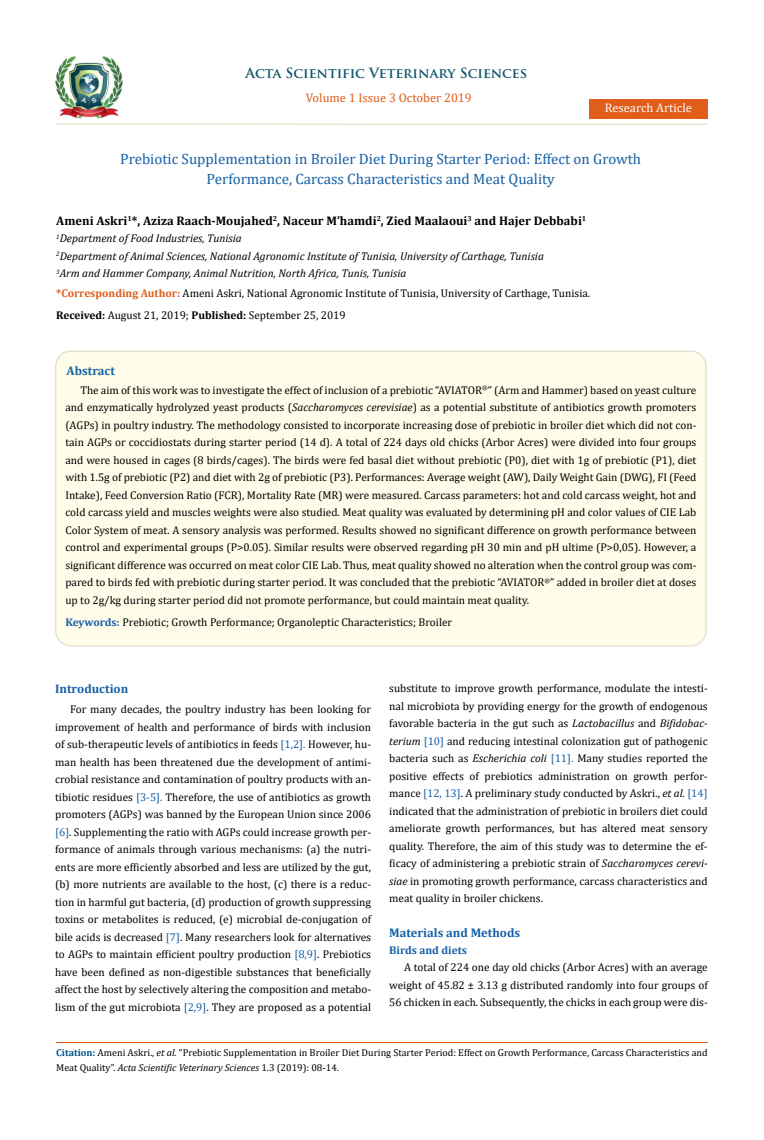
<style>
.page{position:relative;width:764px;height:1140px;background:#fff}
.page>*{position:absolute;margin:0;border:0;box-sizing:border-box;transform-origin:0 0}
.t1{font:15px/20px "Cambria";color:#1560a6;text-align:center}
.t2{font:700 13.75px "Trajan Pro";color:#0e546a}
.t3{font:700 12.5px "Cambria";color:#000}
.t4{font:700 12.5px "Cambria";color:#1560a6}
.t5{font:12.5px "Cambria";color:#e05d1a}
.t6{font:12.5px "Cambria";color:#fff}
.t7{font:11.25px/17.5px "Cambria";color:#000;text-align:justify}
.t8{font:italic 11.25px/17.5px "Cambria";color:#000}
.t9{font:700 11.25px "Cambria";color:#1560a6}
.t10{font:10px/15px "Cambria";color:#000}
.s1{font-weight:700;color:#e05d1a}
.s2{font-weight:700}
.s3{font-style:italic}
.s4{font-weight:700;color:#1560a6}
.s5{color:#1560a6}
.s6{font-weight:700;color:#035089}
</style>
<div class="page">
<img style="left:56px;top:57px;width:66px;height:61px">
<div style="left:589px;top:99px;width:118px;height:20px;background:#e05d1a"></div>
<div style="left:56px;top:351px;width:650px;height:295px;background:#fffde9;border-radius:15px"></div>
<hr style="left:56px;top:123px;width:651px;height:2px;background:#e0dfcd">
<hr style="left:56px;top:1042px;width:651px;height:1px;background:#e05d1a">
<p class="t2" style="left:245px;top:64px;width:283px">Acta Scientific Veterinary Sciences</p>
<p class="t5" style="left:306px;top:91px;width:167px">Volume 1 Issue 3 October 2019</p>
<p class="t6" style="left:605px;top:100px;width:89px">Research Article</p>
<h1 class="t1" style="left:120px;top:149px;width:522px">Prebiotic Supplementation in Broiler Diet During Starter Period: Effect on Growth<br>Performance, Carcass Characteristics and Meat Quality</h1>
<p class="t3" style="left:56px;top:212px;width:531px">Ameni Askri<sup>1</sup>*, Aziza Raach-Moujahed<sup>2</sup>, Naceur M’hamdi<sup>2</sup>, Zied Maalaoui<sup>3</sup> and Hajer Debbabi<sup>1</sup></p>
<p class="t8" style="left:56px;top:229px;width:489px"><sup>1</sup>Department of Food Industries, Tunisia<br><sup>2</sup>Department of Animal Sciences, National Agronomic Institute of Tunisia, University of Carthage, Tunisia<br><sup>3</sup>Arm and Hammer Company, Animal Nutrition, North Africa, Tunis, Tunisia</p>
<p class="t7" style="left:56px;top:285px;width:535px"><span class="s1">*Corresponding Author:</span> Ameni Askri, National Agronomic Institute of Tunisia, University of Carthage, Tunisia.</p>
<p class="t7" style="left:56px;top:306px;width:291px"><span class="s2">Received:</span> August 21, 2019; <span class="s2">Published:</span> September 25, 2019</p>
<p class="t4" style="left:67px;top:361px;width:50px">Abstract</p>
<p class="t7" style="left:65px;top:381px;width:632px;text-indent:15px">The aim of this work was to investigate the effect of inclusion of a prebiotic “AVIATOR<sup>®</sup>” (Arm and Hammer) based on yeast culture and enzymatically hydrolyzed yeast products (<span class="s3">Saccharomyces cerevisiae</span>) as a potential substitute of antibiotics growth promoters (AGPs) in poultry industry. The methodology consisted to incorporate increasing dose of prebiotic in broiler diet which did not con&shy;tain AGPs or coccidiostats during starter period (14 d). A total of 224 days old chicks (Arbor Acres) were divided into four groups and were housed in cages (8 birds/cages). The birds were fed basal diet without prebiotic (P0), diet with 1g of prebiotic (P1), diet with 1.5g of prebiotic (P2) and diet with 2g of prebiotic (P3). Performances: Average weight (AW), Daily Weight Gain (DWG), FI (Feed Intake), Feed Conversion Ratio (FCR), Mortality Rate (MR) were measured. Carcass parameters: hot and cold carcass weight, hot and cold carcass yield and muscles weights were also studied. Meat quality was evaluated by determining pH and color values of CIE Lab Color System of meat. A sensory analysis was performed. Results showed no significant difference on growth performance between control and experimental groups (P&gt;0.05). Similar results were observed regarding pH 30 min and pH ultime (P&gt;0,05). However, a significant difference was occurred on meat color CIE Lab. Thus, meat quality showed no alteration when the control group was com&shy;pared to birds fed with prebiotic during starter period. It was concluded that the prebiotic “AVIATOR<sup>®</sup>” added in broiler diet at doses up to 2g/kg during starter period did not promote performance, but could maintain meat quality.</p>
<p class="t7" style="left:65px;top:614px;width:388px"><span class="s4">Keywords:</span> Prebiotic; Growth Performance; Organoleptic Characteristics; Broiler</p>
<p class="t4" style="left:55px;top:680px;width:75px">Introduction</p>
<p class="t7" style="left:55px;top:701px;width:317px;text-indent:15px">For many decades, the poultry industry has been looking for improvement of health and performance of birds with inclusion of sub-therapeutic levels of antibiotics in feeds <span class="s5">[1,2].</span> However, hu&shy;man health has been threatened due the development of antimi&shy;crobial resistance and contamination of poultry products with an&shy;tibiotic residues <span class="s5">[3-5].</span> Therefore, the use of antibiotics as growth promoters (AGPs) was banned by the European Union since 2006 <span class="s5">[6]</span>. Supplementing the ratio with AGPs could increase growth per&shy;formance of animals through various mechanisms: (a) the nutri&shy;ents are more efficiently absorbed and less are utilized by the gut, (b) more nutrients are available to the host, (c) there is a reduc&shy;tion in harmful gut bacteria, (d) production of growth suppressing toxins or metabolites is reduced, (e) microbial de-conjugation of bile acids is decreased <span class="s5">[7]</span>. Many researchers look for alternatives to AGPs to maintain efficient poultry production <span class="s5">[8,9]</span>. Prebiotics have been defined as non-digestible substances that beneficially affect the host by selectively altering the composition and metabo&shy;lism of the gut microbiota <span class="s5">[2,9]</span>. They are proposed as a potential</p>
<p class="t7" style="left:389px;top:679px;width:320px">substitute to improve growth performance, modulate the intesti&shy;nal microbiota by providing energy for the growth of endogenous favorable bacteria in the gut such as <span class="s3">Lactobacillus</span> and <span class="s3">Bifidobac&shy;terium</span> <span class="s5">[10]</span> and reducing intestinal colonization gut of pathogenic bacteria such as <span class="s3">Escherichia coli</span> <span class="s5">[11].</span> Many studies reported the positive effects of prebiotics administration on growth perfor&shy;mance <span class="s5">[12, 13]</span>. A preliminary study conducted by Askri., <span class="s3">et al.</span> <span class="s5">[14] </span>indicated that the administration of prebiotic in broilers diet could ameliorate growth performances, but has altered meat sensory quality. Therefore, the aim of this study was to determine the ef&shy;ficacy of administering a prebiotic strain of <span class="s3">Saccharomyces cerevi&shy;siae</span> in promoting growth performance, carcass characteristics and meat quality in broiler chickens.</p>
<p class="t4" style="left:389px;top:924px;width:133px">Materials and Methods</p>
<p class="t9" style="left:389px;top:942px;width:79px">Birds and diets</p>
<p class="t7" style="left:389px;top:958px;width:320px;text-indent:15px">A total of 224 one day old chicks (Arbor Acres) with an average weight of 45.82 ± 3.13 g distributed randomly into four groups of 56 chicken in each. Subsequently, the chicks in each group were dis-</p>
<p class="t10" style="left:56px;top:1045px;width:653px"><span class="s6">Citation:</span> Ameni Askri.<span class="s3">, et al.</span> “Prebiotic Supplementation in Broiler Diet During Starter Period: Effect on Growth Performance, Carcass Characteristics and<br>Meat Quality”. <span class="s3">Acta Scientific Veterinary Sciences</span> 1.3 (2019): 08-14.</p>
</div>
